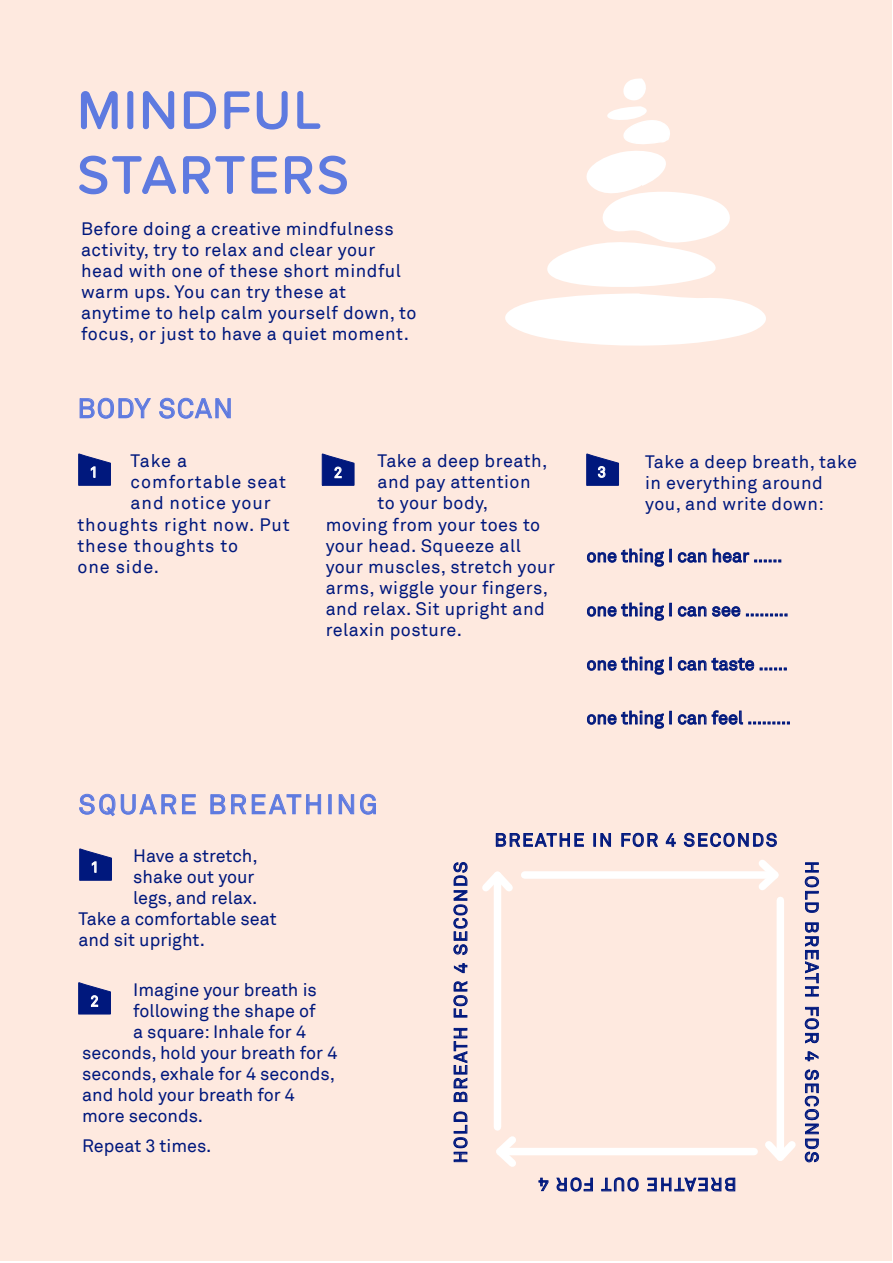
<style>
.page{position:relative;width:893px;height:1263px;background:#fff}
.page>*{position:absolute;margin:0;border:0;box-sizing:border-box;transform-origin:0 0}
.t1{font:54px/64.8px "Proxima Nova Soft W03";letter-spacing:.05em;color:#5e7ae0}
.t2{font:27px "Akkurat";letter-spacing:.1em;color:#5e7ae0}
.t3{font:27px "Akkurat";letter-spacing:.05em;color:#5e7ae0}
.t4{font:18px/21px "Akkurat";letter-spacing:.025em;color:#00187d}
.t5{font:18px/21px "Akkurat";color:#00187d}
.t6{font:18px/21px "Akkurat";letter-spacing:.05em;color:#00187d}
.t7{font:18px "Akkurat";letter-spacing:.1em;color:#00187d}
.t8{font:15px "Akkurat";color:#fff}
</style>
<div class="page">
<div style="left:1px;top:0;width:891px;height:1261px;background:#fee9df"></div>
<svg style="left:80px;top:91px;width:38px;height:39px"></svg>
<svg style="left:127px;top:91px;width:7px;height:39px"></svg>
<svg style="left:142px;top:91px;width:33px;height:39px"></svg>
<svg style="left:183px;top:91px;width:34px;height:38px"></svg>
<svg style="left:224px;top:91px;width:64px;height:39px"></svg>
<svg style="left:297px;top:91px;width:24px;height:38px"></svg>
<svg style="left:79px;top:155px;width:198px;height:40px"></svg>
<svg style="left:285px;top:155px;width:62px;height:40px"></svg>
<svg style="left:78px;top:453px;width:33px;height:33px"></svg>
<svg style="left:322px;top:453px;width:32px;height:33px"></svg>
<svg style="left:586px;top:453px;width:33px;height:33px"></svg>
<svg style="left:79px;top:397px;width:72px;height:22px"></svg>
<svg style="left:159px;top:397px;width:72px;height:22px"></svg>
<svg style="left:587px;top:549px;width:77px;height:17px"></svg>
<svg style="left:670px;top:549px;width:1px;height:13px"></svg>
<svg style="left:678px;top:552px;width:28px;height:10px"></svg>
<svg style="left:713px;top:549px;width:68px;height:13px"></svg>
<svg style="left:587px;top:603px;width:77px;height:17px"></svg>
<svg style="left:670px;top:603px;width:1px;height:13px"></svg>
<svg style="left:678px;top:606px;width:28px;height:10px"></svg>
<svg style="left:712px;top:606px;width:28px;height:10px"></svg>
<svg style="left:746px;top:614px;width:41px;height:2px"></svg>
<svg style="left:587px;top:657px;width:77px;height:17px"></svg>
<svg style="left:670px;top:657px;width:1px;height:13px"></svg>
<svg style="left:678px;top:660px;width:28px;height:10px"></svg>
<svg style="left:712px;top:658px;width:42px;height:12px"></svg>
<svg style="left:760px;top:668px;width:26px;height:2px"></svg>
<svg style="left:587px;top:711px;width:77px;height:17px"></svg>
<svg style="left:670px;top:711px;width:1px;height:13px"></svg>
<svg style="left:678px;top:714px;width:28px;height:10px"></svg>
<svg style="left:712px;top:710px;width:31px;height:14px"></svg>
<svg style="left:749px;top:722px;width:41px;height:2px"></svg>
<svg style="left:79px;top:793px;width:117px;height:24px"></svg>
<svg style="left:210px;top:794px;width:111px;height:21px"></svg>
<div style="left:328px;top:794px;width:4px;height:20px;border:1px solid #5e7ae0"></div>
<svg style="left:339px;top:794px;width:15px;height:20px"></svg>
<svg style="left:360px;top:793px;width:16px;height:22px"></svg>
<svg style="left:79px;top:848px;width:33px;height:33px"></svg>
<svg style="left:78px;top:982px;width:33px;height:32px"></svg>
<div style="left:777px;top:900px;width:7px;height:257px;background:#fff"></div>
<div style="left:500px;top:1148px;width:254px;height:7px;background:#fff"></div>
<svg style="left:495px;top:1129px;width:21px;height:38px"></svg>
<div style="left:525px;top:871px;width:250px;height:8px;background:#fff"></div>
<svg style="left:759px;top:860px;width:20px;height:30px"></svg>
<div style="left:494px;top:875px;width:7px;height:252px;background:#fff"></div>
<svg style="left:482px;top:871px;width:31px;height:21px"></svg>
<svg style="left:496px;top:833px;width:88px;height:14px"></svg>
<svg style="left:594px;top:833px;width:17px;height:14px"></svg>
<svg style="left:621px;top:833px;width:37px;height:14px"></svg>
<svg style="left:666px;top:833px;width:10px;height:14px"></svg>
<svg style="left:684px;top:833px;width:93px;height:14px"></svg>
<svg style="left:805px;top:862px;width:14px;height:51px"></svg>
<svg style="left:805px;top:922px;width:14px;height:74px"></svg>
<svg style="left:805px;top:1007px;width:14px;height:36px"></svg>
<svg style="left:805px;top:1051px;width:13px;height:10px"></svg>
<svg style="left:765px;top:1069px;width:54px;height:94px"></svg>
<svg style="left:647px;top:1177px;width:88px;height:14px"></svg>
<svg style="left:601px;top:1177px;width:37px;height:14px"></svg>
<svg style="left:557px;top:1177px;width:36px;height:14px"></svg>
<svg style="left:539px;top:1178px;width:9px;height:13px"></svg>
<svg style="left:454px;top:1112px;width:14px;height:50px"></svg>
<svg style="left:454px;top:1028px;width:13px;height:74px"></svg>
<svg style="left:454px;top:981px;width:14px;height:36px"></svg>
<svg style="left:454px;top:963px;width:13px;height:10px"></svg>
<svg style="left:454px;top:862px;width:14px;height:93px"></svg>
<svg style="left:505px;top:78px;width:261px;height:268px"></svg>
<h1 class="t1" style="left:77px;top:77px;width:273px">MINDFUL<br>STARTERS</h1>
<p class="t4" style="left:81px;top:219px;width:337px">Before doing a creative mindfulness activity, try to relax and clear your head with one of these short mindful warm ups. You can try these at anytime to help calm yourself down, to focus, or just to have a quiet moment.</p>
<h2 class="t3" style="left:77px;top:392px;width:157px">BODY SCAN</h2>
<p class="t6" style="left:131px;top:450px;width:157px">Take a comfortable seat and notice your</p>
<p class="t4" style="left:645px;top:451px;width:213px">Take a deep breath, take in everything around you, and write down:</p>
<p class="t4" style="left:378px;top:451px;width:171px">Take a deep breath,</p>
<p class="t4" style="left:378px;top:472px;width:154px">and pay attention</p>
<p class="t4" style="left:378px;top:493px;width:112px">to your body,</p>
<p class="t4" style="left:326px;top:514px;width:216px">moving from your toes to</p>
<p class="t4" style="left:326px;top:535px;width:197px">your head. Squeeze all</p>
<p class="t4" style="left:326px;top:556px;width:231px">your muscles, stretch your</p>
<p class="t4" style="left:326px;top:577px;width:224px">arms, wiggle your fingers,</p>
<p class="t4" style="left:326px;top:598px;width:221px">and relax. Sit upright and</p>
<p class="t4" style="left:326px;top:619px;width:138px">relaxin posture.</p>
<p class="t8" style="left:90px;top:463px;width:10px">1</p>
<p class="t8" style="left:334px;top:464px;width:10px">2</p>
<p class="t8" style="left:598px;top:463px;width:10px">3</p>
<p class="t6" style="left:77px;top:514px;width:214px">thoughts right now. Put these thoughts to<br>one side.</p>
<p class="t5" style="left:586px;top:546px;width:197px">one thing I can hear ……</p>
<p class="t5" style="left:586px;top:600px;width:203px">one thing I can see ………</p>
<p class="t5" style="left:586px;top:654px;width:203px">one thing I can taste ……</p>
<p class="t5" style="left:586px;top:708px;width:206px">one thing I can feel ………</p>
<h2 class="t2" style="left:78px;top:788px;width:300px">SQUARE BREATHING</h2>
<p class="t5" style="left:133px;top:845px;width:126px">Have a stretch, shake out your legs, and relax.</p>
<p class="t8" style="left:91px;top:858px;width:10px">1</p>
<p class="t5" style="left:78px;top:909px;width:200px">Take a comfortable seat and sit upright.</p>
<p class="t5" style="left:133px;top:979px;width:185px">Imagine your breath is</p>
<p class="t5" style="left:133px;top:1000px;width:184px">following the shape of</p>
<p class="t5" style="left:133px;top:1021px;width:175px">a square: Inhale for 4</p>
<p class="t5" style="left:82px;top:1043px;width:257px">seconds, hold your breath for 4</p>
<p class="t5" style="left:82px;top:1064px;width:254px">seconds, exhale for 4 seconds,</p>
<p class="t5" style="left:82px;top:1085px;width:214px">and hold your breath for 4</p>
<p class="t5" style="left:82px;top:1106px;width:123px">more seconds.</p>
<p class="t5" style="left:82px;top:1136px;width:131px">Repeat 3 times.</p>
<p class="t8" style="left:90px;top:992px;width:10px">2</p>
<p class="t7" style="left:450px;top:1163px;width:303px;rotate:-90deg">HOLD BREATH FOR 4 SECONDS</p>
<p class="t7" style="left:495px;top:829px;width:284px">BREATHE IN FOR 4 SECONDS</p>
<p class="t7" style="left:737px;top:1195px;width:200px;rotate:-180deg">BREATHE OUT FOR 4</p>
<p class="t7" style="left:822px;top:861px;width:303px;rotate:90deg">HOLD BREATH FOR 4 SECONDS</p>
</div>
